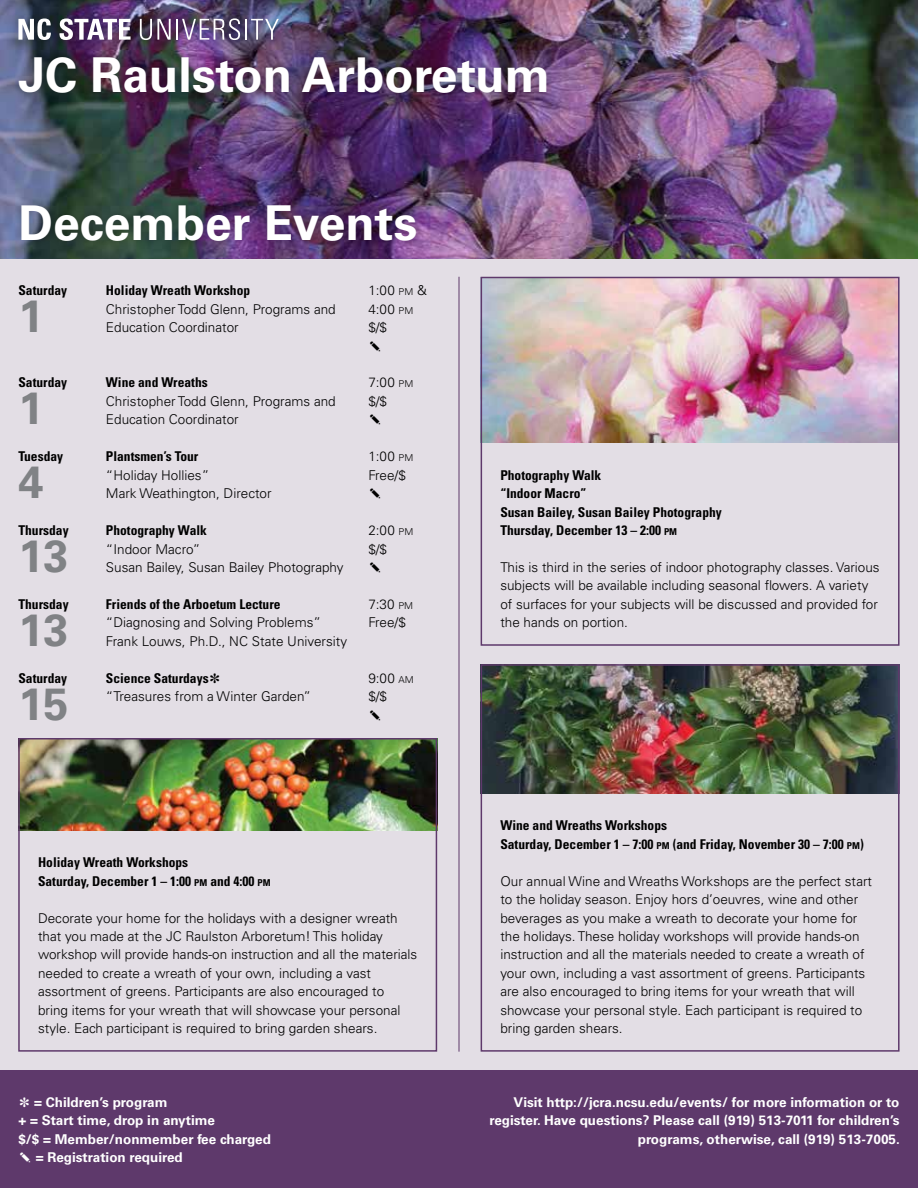
<style>
.page{position:relative;width:918px;height:1188px;background:#e3dee5}
.page>*{position:absolute;margin:0;border:0;box-sizing:border-box;transform-origin:0 0}
.t1{font:700 48px "Univers LT Std";color:#fff}
.t2{font:700 45px "Univers LT Std";color:#808285}
.t3{font:300 13.5px/18.5px "Univers LT Std";color:#000}
.t4{font:700 condensed 13.5px/18.5px "Univers LT Std";color:#000}
.t5{font:700 13.5px/18.5px "Univers LT Std";color:#fff}
.s1{font-weight:700;font-stretch:condensed}
.s2{font-size:9.45px}
</style>
<div class="page">
<img style="left:0;top:0;width:918px;height:258px">
<div style="left:14px;top:197px;width:410px;height:52px;background:#000;opacity:.3"></div>
<hr style="left:459px;top:277px;width:1px;height:775px;background:#5e396b">
<div style="left:0;top:1070px;width:918px;height:118px;background:#5e396b"></div>
<img style="left:484px;top:667px;width:413px;height:126px">
<div style="left:481px;top:664px;width:419px;height:388px;border:2px solid #5e396b"></div>
<div style="left:12px;top:49px;width:543px;height:52px;background:#000;opacity:.3"></div>
<div style="left:10px;top:11px;width:276px;height:37px;background:#000;opacity:.3"></div>
<svg style="left:18px;top:19px;width:33px;height:21px"></svg>
<svg style="left:59px;top:19px;width:72px;height:21px;background:#a295ac"></svg>
<svg style="left:140px;top:19px;width:31px;height:21px"></svg>
<hr style="left:176px;top:19px;width:2px;height:21px;background:#fff">
<svg style="left:182px;top:18px;width:58px;height:22px"></svg>
<hr style="left:245px;top:19px;width:2px;height:21px;background:#fff">
<svg style="left:251px;top:19px;width:28px;height:21px"></svg>
<img style="left:484px;top:280px;width:413px;height:163px">
<div style="left:481px;top:277px;width:419px;height:369px;border:2px solid #5e396b"></div>
<img style="left:21px;top:741px;width:413px;height:89px">
<div style="left:18px;top:738px;width:419px;height:314px;border:2px solid #5e396b"></div>
<h1 class="t1" style="left:18px;top:47px;width:533px">JC Raulston Arboretum</h1>
<h1 class="t1" style="left:18px;top:195px;width:401px">December Events</h1>
<p class="t4" style="left:18px;top:281px;width:50px">Saturday</p>
<h2 class="t2" style="left:18px;top:290px;width:27px">1</h2>
<p class="t4" style="left:18px;top:373px;width:50px">Saturday</p>
<h2 class="t2" style="left:18px;top:382px;width:27px">1</h2>
<p class="t4" style="left:18px;top:447px;width:46px">Tuesday</p>
<h2 class="t2" style="left:18px;top:456px;width:27px">4</h2>
<p class="t4" style="left:18px;top:521px;width:52px">Thursday</p>
<h2 class="t2" style="left:18px;top:530px;width:52px">13</h2>
<p class="t4" style="left:18px;top:595px;width:52px">Thursday</p>
<h2 class="t2" style="left:18px;top:604px;width:52px">13</h2>
<p class="t4" style="left:18px;top:669px;width:50px">Saturday</p>
<h2 class="t2" style="left:18px;top:677px;width:52px">15</h2>
<p class="t4" style="left:106px;top:281px;width:146px">Holiday Wreath Workshop</p>
<p class="t3" style="left:106px;top:300px;width:231px">Christopher Todd Glenn, Programs and<br>Education Coordinator</p>
<p class="t4" style="left:106px;top:373px;width:103px">Wine and Wreaths</p>
<p class="t3" style="left:106px;top:392px;width:231px">Christopher Todd Glenn, Programs and<br>Education Coordinator</p>
<p class="t4" style="left:106px;top:447px;width:94px">Plantsmen’s Tour</p>
<p class="t3" style="left:106px;top:466px;width:167px">“Holiday Hollies”<br>Mark Weathington, Director</p>
<p class="t4" style="left:106px;top:521px;width:103px">Photography Walk</p>
<p class="t3" style="left:106px;top:540px;width:239px">“Indoor Macro”<br>Susan Bailey, Susan Bailey Photography</p>
<p class="t4" style="left:106px;top:595px;width:176px">Friends of the Arboetum Lecture</p>
<p class="t3" style="left:106px;top:613px;width:243px">“Diagnosing and Solving Problems”<br>Frank Louws, Ph.D., NC State University</p>
<p class="t3" style="left:106px;top:669px;width:207px"><span class="s1">Science Saturdays</span>✽<br>“Treasures from a Winter Garden”</p>
<p class="t3" style="left:368px;top:281px;width:60px">1:00 <span class="s2">PM</span> &amp;<br>4:00 <span class="s2">PM </span>$/$</p>
<p class="t3" style="left:368px;top:373px;width:46px">7:00 <span class="s2">PM </span>$/$</p>
<p class="t3" style="left:368px;top:447px;width:46px">1:00 <span class="s2">PM<br></span>Free/$</p>
<p class="t3" style="left:368px;top:521px;width:46px">2:00 <span class="s2">PM </span>$/$</p>
<p class="t3" style="left:368px;top:595px;width:46px">7:30 <span class="s2">PM<br></span>Free/$</p>
<p class="t3" style="left:368px;top:669px;width:47px">9:00 <span class="s2">AM </span>$/$</p>
<p class="t4" style="left:38px;top:853px;width:234px">Holiday Wreath Workshops<br>Saturday, December 1 – 1:00 <span class="s2">PM</span> and 4:00 <span class="s2">PM</span></p>
<p class="t3" style="left:38px;top:909px;width:381px">Decorate your home for the holidays with a designer wreath that you made at the JC Raulston Arboretum! This holiday workshop will provide hands-on instruction and all the materials needed to create a wreath of your own, including a vast assortment of greens. Participants are also encouraged to bring items for your wreath that will showcase your personal style. Each participant is required to bring garden shears.</p>
<p class="t5" style="left:18px;top:1093px;width:254px">✽ = Children’s program<br>+ = Start time, drop in anytime<br>$/$ = Member/nonmember fee charged ✎ = Registration required</p>
<p class="t4" style="left:500px;top:466px;width:223px">Photography Walk<br>“Indoor Macro”<br>Susan Bailey, Susan Bailey Photography<br>Thursday, December 13 – 2:00 <span class="s2">PM</span></p>
<p class="t3" style="left:500px;top:558px;width:381px">This is third in the series of indoor photography classes. Various subjects will be available including seasonal flowers. A variety of surfaces for your subjects will be discussed and provided for the hands on portion.</p>
<p class="t4" style="left:500px;top:816px;width:365px">Wine and Wreaths Workshops<br>Saturday, December 1 – 7:00 <span class="s2">PM</span> (and Friday, November 30 – 7:00 <span class="s2">PM</span>)</p>
<p class="t3" style="left:500px;top:872px;width:373px">Our annual Wine and Wreaths Workshops are the perfect start to the holiday season. Enjoy hors d’oeuvres, wine and other beverages as you make a wreath to decorate your home for the holidays. These holiday workshops will provide hands-on instruction and all the materials needed to create a wreath of your own, including a vast assortment of greens. Participants are also encouraged to bring items for your wreath that will showcase your personal style. Each participant is required to bring garden shears.</p>
<p class="t5" style="left:490px;top:1093px;width:412px;text-align:right">Visit http://jcra.ncsu.edu/events/ for more information or to register. Have questions? Please call (919) 513-7011 for children’s programs, otherwise, call (919) 513-7005.</p>
</div>
